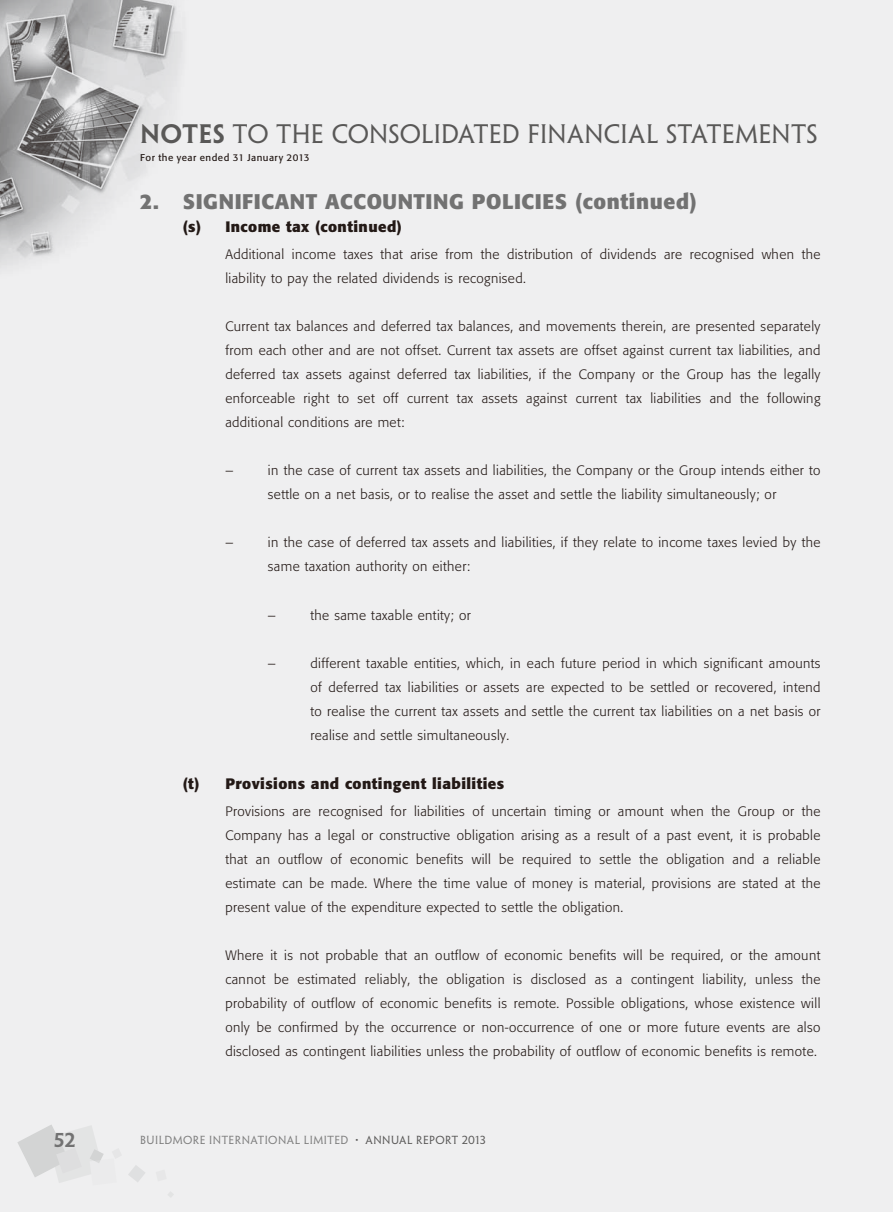
<style>
.page{position:relative;width:893px;height:1212px;background:#efeff0}
.page>*{position:absolute;margin:0;border:0;box-sizing:border-box;transform-origin:0 0}
.t1{font:24px "Penumbra Half Serif Std";letter-spacing:.005em;color:#595857}
.t2{font:700 21px "Formata";letter-spacing:.03em;color:#727272}
.t3{font:18px "Penumbra Half Serif Std Se Bd";color:#727272}
.t4{font:700 15px "Formata";letter-spacing:.03em;color:#231916}
.t5{font:300 13.5px/24px "Formata";letter-spacing:.03em;color:#231916;text-align:justify}
.t6{font:10.5px "Penumbra Half Serif Std";letter-spacing:.04em;color:#7e7e7e}
.t7{font:9.75px "Formata";letter-spacing:.05em;color:#231916}
.s1{font-family:"Penumbra Half Serif Std Se Bd"}
.s2{color:#595857}
</style>
<div class="page">
<svg style="left:168px;top:1192px;width:5px;height:5px"></svg>
<svg style="left:17px;top:1125px;width:128px;height:58px"></svg>
<img style="left:0;top:0;width:182px;height:268px">
<h1 class="t1" style="left:140px;top:120px;width:679px"><span class="s1">NOTES</span> TO THE CONSOLIDATED FINANCIAL STATEMENTS</h1>
<p class="t7" style="left:140px;top:152px;width:171px">For the year ended 31 January 2013</p>
<h2 class="t2" style="left:140px;top:189px;width:558px">2. SIGNIFICANT ACCOUNTING POLICIES (continued)</h2>
<p class="t4" style="left:183px;top:218px;width:221px">(s) Income tax (continued)</p>
<p class="t5" style="left:225px;top:243px;width:597px">Additional income taxes that arise from the distribution of dividends are recognised when the liability to pay the related dividends is recognised.</p>
<p class="t5" style="left:225px;top:315px;width:597px">Current tax balances and deferred tax balances, and movements therein, are presented separately from each other and are not offset. Current tax assets are offset against current tax liabilities, and deferred tax assets against deferred tax liabilities, if the Company or the Group has the legally enforceable right to set off current tax assets against current tax liabilities and the following additional conditions are met:</p>
<p class="t5" style="left:225px;top:459px;width:9px">–</p>
<p class="t5" style="left:268px;top:459px;width:554px">in the case of current tax assets and liabilities, the Company or the Group intends either to settle on a net basis, or to realise the asset and settle the liability simultaneously; or</p>
<p class="t5" style="left:225px;top:531px;width:9px">–</p>
<p class="t5" style="left:268px;top:531px;width:554px">in the case of deferred tax assets and liabilities, if they relate to income taxes levied by the same taxation authority on either:</p>
<p class="t5" style="left:268px;top:603px;width:9px">–</p>
<p class="t5" style="left:310px;top:603px;width:162px">the same taxable entity; or</p>
<p class="t5" style="left:268px;top:651px;width:9px">–</p>
<p class="t5" style="left:310px;top:651px;width:512px">different taxable entities, which, in each future period in which significant amounts of deferred tax liabilities or assets are expected to be settled or recovered, intend to realise the current tax assets and settle the current tax liabilities on a net basis or realise and settle simultaneously.</p>
<p class="t4" style="left:183px;top:774px;width:323px">(t) Provisions and contingent liabilities</p>
<p class="t5" style="left:225px;top:799px;width:597px">Provisions are recognised for liabilities of uncertain timing or amount when the Group or the Company has a legal or constructive obligation arising as a result of a past event, it is probable that an outflow of economic benefits will be required to settle the obligation and a reliable estimate can be made. Where the time value of money is material, provisions are stated at the present value of the expenditure expected to settle the obligation.</p>
<p class="t5" style="left:225px;top:943px;width:597px">Where it is not probable that an outflow of economic benefits will be required, or the amount cannot be estimated reliably, the obligation is disclosed as a contingent liability, unless the probability of outflow of economic benefits is remote. Possible obligations, whose existence will only be confirmed by the occurrence or non-occurrence of one or more future events are also disclosed as contingent liabilities unless the probability of outflow of economic benefits is remote.</p>
<h3 class="t3" style="left:54px;top:1129px;width:23px">52</h3>
<p class="t6" style="left:140px;top:1134px;width:347px">BUILDMORE INTERNATIONAL LIMITED <span class="s2">• ANNUAL REPORT 2013</span></p>
</div>
